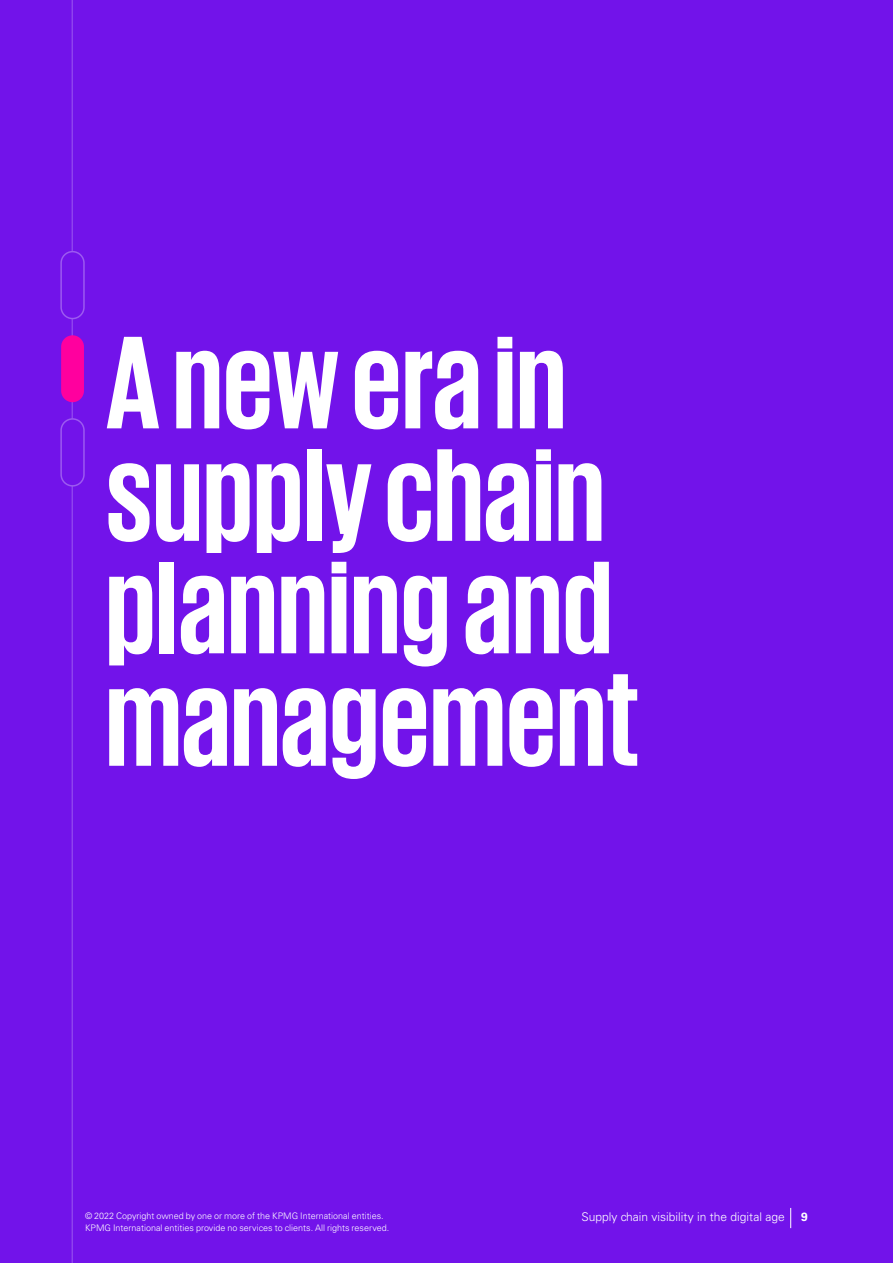
<style>
.page{position:relative;width:893px;height:1263px;background:#7213ea}
.page>*{position:absolute;margin:0;border:0;box-sizing:border-box;transform-origin:0 0}
.t1{font:700 135px/112.5px "KPMG";color:#fff}
.t2{font:300 12px "Univers LT Std";color:#fff}
.t3{font:700 12px "Univers LT Std";color:#fff}
.t4{font:300 9px "Univers LT Std";color:#fff}
</style>
<div class="page">
<hr style="left:72px;top:0;width:1px;height:1263px;background:#9c5af0">
<div style="left:61px;top:252px;width:23px;height:67px;background:#7213ea;border-radius:11px"></div>
<div style="left:60px;top:251px;width:25px;height:68px;border:2px solid #9c5af0;border-radius:11px"></div>
<div style="left:61px;top:419px;width:23px;height:67px;background:#7213ea;border-radius:11px"></div>
<div style="left:60px;top:418px;width:25px;height:69px;border:2px solid #9c5af0;border-radius:11px"></div>
<div style="left:61px;top:335px;width:23px;height:67px;background:#ff009e;border-radius:11px"></div>
<svg style="left:790px;top:1208px;width:1px;height:20px"></svg>
<h1 class="t1" style="left:105px;top:323px;width:536px">A new era in supply chain planning and management</h1>
<p class="t4" style="left:85px;top:1210px;width:300px">© 2022 Copyright owned by one or more of the KPMG International entities.</p>
<h2 class="t2" style="left:581px;top:1210px;width:205px">Supply chain visibility in the digital age</h2>
<h2 class="t3" style="left:801px;top:1210px;width:8px">9</h2>
<p class="t4" style="left:85px;top:1222px;width:306px">KPMG International entities provide no services to clients. All rights reserved.</p>
</div>
